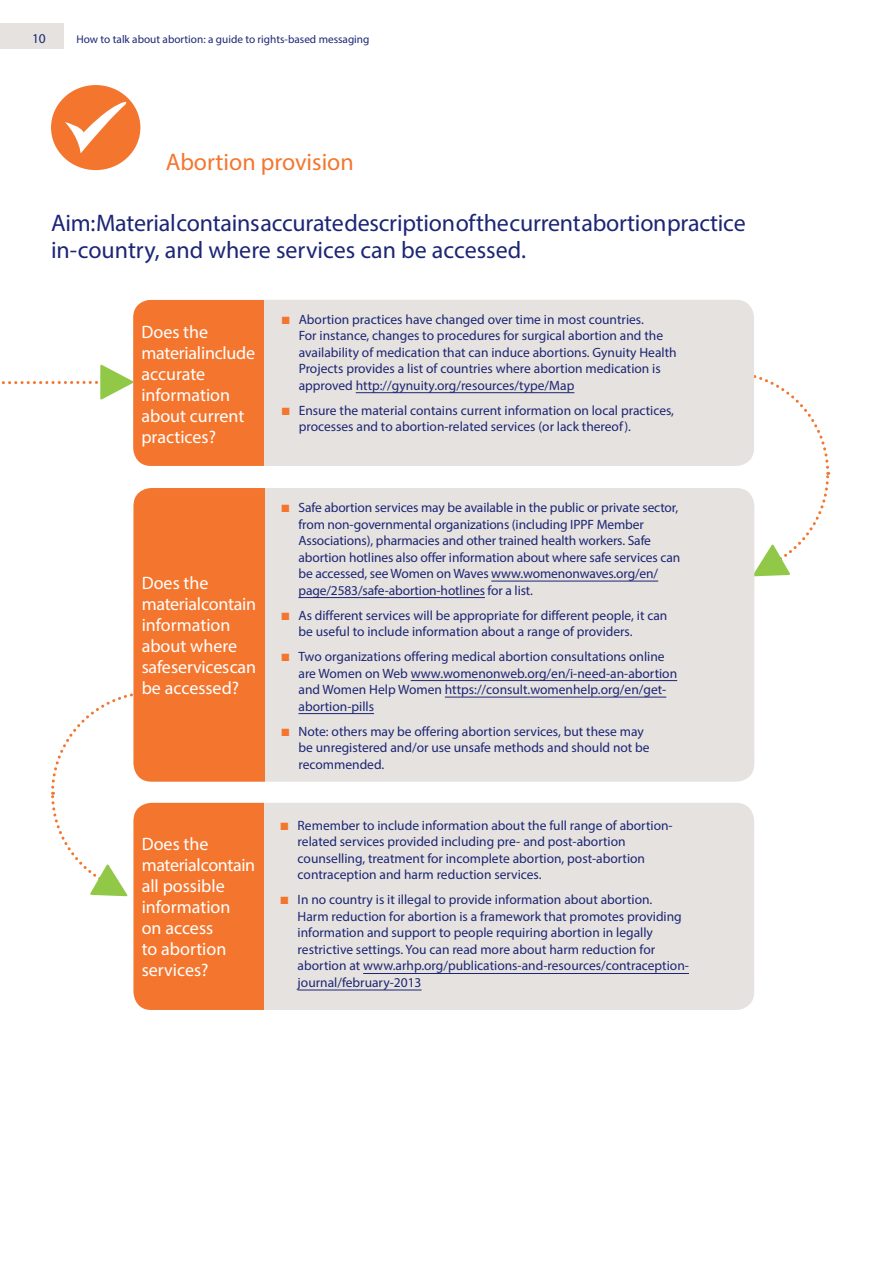
<style>
.page{position:relative;width:893px;height:1263px;background:#fff}
.page>*{position:absolute;margin:0;border:0;box-sizing:border-box;transform-origin:0 0}
.t1{font:24px/27px "Myriad Pro";letter-spacing:-.01em;color:#1c2674}
.t2{font:24px "Myriad Pro";color:#f4762e}
.t3{font:18px/21px "Myriad Pro";color:#fff}
.t4{font:13.5px/16.5px "Myriad Pro";color:#1c2674}
.t5{font:11.25px "Myriad Pro";color:#1c2674}
.s1{color:#f4762e}
</style>
<div class="page">
<div style="left:0;top:23px;width:64px;height:26px;background:#e6e2df"></div>
<svg style="left:51px;top:690px;width:83px;height:206px"></svg>
<svg style="left:740px;top:375px;width:91px;height:201px"></svg>
<svg style="left:1px;top:364px;width:132px;height:36px"></svg>
<div style="left:133px;top:300px;width:621px;height:166px;background:#e6e2df;border-radius:18px"></div>
<div style="left:133px;top:300px;width:131px;height:166px;background:#f4762e"></div>
<div style="left:134px;top:488px;width:620px;height:294px;background:#e6e2df;border-radius:18px"></div>
<div style="left:134px;top:488px;width:130px;height:294px;background:#f4762e"></div>
<hr style="left:356px;top:392px;width:218px;height:1px;background:#1c2674">
<hr style="left:491px;top:581px;width:167px;height:1px;background:#1c2674">
<hr style="left:298px;top:597px;width:187px;height:1px;background:#1c2674">
<hr style="left:411px;top:680px;width:266px;height:1px;background:#1c2674">
<hr style="left:445px;top:697px;width:221px;height:1px;background:#1c2674">
<hr style="left:298px;top:713px;width:76px;height:1px;background:#1c2674">
<div style="left:134px;top:803px;width:620px;height:207px;background:#e6e2df;border-radius:18px"></div>
<div style="left:134px;top:803px;width:130px;height:207px;background:#f4762e"></div>
<hr style="left:363px;top:973px;width:326px;height:1px;background:#1c2674">
<hr style="left:298px;top:990px;width:124px;height:1px;background:#1c2674">
<svg style="left:51px;top:85px;width:89px;height:85px"></svg>
<p class="t4" style="left:32px;top:30px;width:15px">10</p>
<p class="t5" style="left:77px;top:32px;width:294px">How to talk about abortion: a guide to rights-based messaging</p>
<h1 class="t2" style="left:166px;top:147px;width:190px">Abortion provision</h1>
<h1 class="t1" style="left:51px;top:209px;width:696px">Aim: Material contains accurate description of the current abortion practice in-country, and where services can be accessed.</h1>
<h2 class="t3" style="left:141px;top:321px;width:115px">Does the material include accurate information about current practices?</h2>
<h2 class="t3" style="left:142px;top:572px;width:116px">Does the material contain information about where safe services can be accessed?</h2>
<h2 class="t3" style="left:142px;top:833px;width:115px">Does the material contain all possible information<br>on access<br>to abortion services?</h2>
<p class="t4" style="left:299px;top:311px;width:379px;text-indent:-17px"><span class="s1">■</span> Abortion practices have changed over time in most countries.<br>For instance, changes to procedures for surgical abortion and the availability of medication that can induce abortions. Gynuity Health Projects provides a list of countries where abortion medication is approved http://gynuity.org/resources/type/Map</p>
<p class="t4" style="left:299px;top:402px;width:377px;text-indent:-17px"><span class="s1">■</span> Ensure the material contains current information on local practices, processes and to abortion-related services (or lack thereof).</p>
<p class="t4" style="left:298px;top:499px;width:383px;text-indent:-17px"><span class="s1">■</span> Safe abortion services may be available in the public or private sector, from non-governmental organizations (including IPPF Member Associations), pharmacies and other trained health workers. Safe abortion hotlines also offer information about where safe services can be accessed, see Women on Waves www.womenonwaves.org/en/ page/2583/safe-abortion-hotlines for a list.</p>
<p class="t4" style="left:298px;top:607px;width:370px;text-indent:-17px"><span class="s1">■</span> As different services will be appropriate for different people, it can be useful to include information about a range of providers.</p>
<p class="t4" style="left:298px;top:648px;width:380px;text-indent:-17px"><span class="s1">■</span> Two organizations offering medical abortion consultations online are Women on Web www.womenonweb.org/en/i-need-an-abortion and Women Help Women https://consult.womenhelp.org/en/get&shy;abortion-pills</p>
<p class="t4" style="left:298px;top:723px;width:353px;text-indent:-17px"><span class="s1">■</span> Note: others may be offering abortion services, but these may be unregistered and/or use unsafe methods and should not be recommended.</p>
<p class="t4" style="left:298px;top:817px;width:377px;text-indent:-17px"><span class="s1">■</span> Remember to include information about the full range of abortion&shy;related services provided including pre- and post-abortion counselling, treatment for incomplete abortion, post-abortion contraception and harm reduction services.</p>
<p class="t4" style="left:298px;top:891px;width:393px;text-indent:-17px"><span class="s1">■</span> In no country is it illegal to provide information about abortion.<br>Harm reduction for abortion is a framework that promotes providing information and support to people requiring abortion in legally restrictive settings. You can read more about harm reduction for abortion at www.arhp.org/publications-and-resources/contraception&shy;journal/february-2013</p>
</div>
